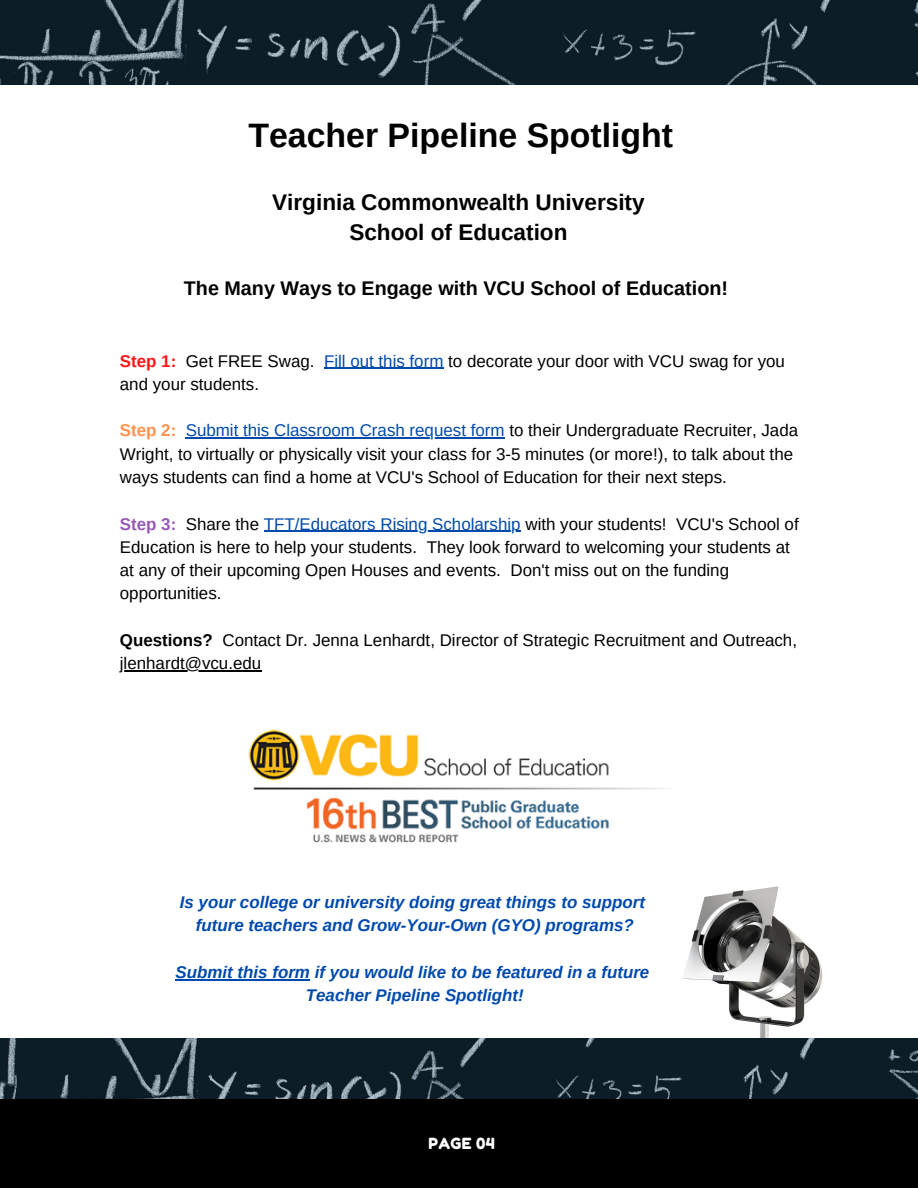
<style>
.page{position:relative;width:918px;height:1188px;background:#fff}
.page>*{position:absolute;margin:0;border:0;box-sizing:border-box;transform-origin:0 0}
.t1{font:700 33.9px "Arimo";color:#000}
.t2{font:700 22.5px/30.8px "Arimo";color:#000;text-align:center}
.t3{font:700 19.8px "Arimo";color:#000}
.t4{font:16.95px/23.2px "Arimo";color:#000}
.t5{font:italic 700 16.95px/23.2px "Arimo";color:#004aad;text-align:center}
.t6{font:15.3px "Fredoka One";letter-spacing:.02em;color:#fff}
.s1{font-weight:700;color:#ff1616}
.s2{color:#004aad}
.s3{font-weight:700;color:#ff914d}
.s4{font-weight:700;color:#975ab6}
.s5{font-weight:700}
</style>
<div class="page">
<img style="left:683px;top:886px;width:140px;height:152px">
<img style="left:0;top:1038px;width:918px;height:61px">
<div style="left:0;top:1099px;width:918px;height:89px;background:#000"></div>
<img style="left:0;top:0;width:918px;height:84px">
<img style="left:248px;top:729px;width:417px;height:114px">
<hr style="left:176px;top:979px;width:134px;height:1px;background:#004aad">
<hr style="left:324px;top:368px;width:120px;height:1px;background:#004aad">
<hr style="left:186px;top:438px;width:319px;height:1px;background:#004aad">
<hr style="left:264px;top:531px;width:257px;height:1px;background:#004aad">
<hr style="left:120px;top:670px;width:141px;height:1px;background:#000">
<h1 class="t1" style="left:248px;top:117px;width:426px">Teacher Pipeline Spotlight</h1>
<h2 class="t2" style="left:272px;top:187px;width:374px">Virginia Commonwealth University<br>School of Education</h2>
<p class="t3" style="left:184px;top:278px;width:546px">The Many Ways to Engage with VCU School of Education!</p>
<p class="t4" style="left:120px;top:349px;width:667px"><span class="s1">Step 1:</span> Get FREE Swag. <span class="s2">Fill out this form</span> to decorate your door with VCU swag for you and your students.</p>
<p class="t4" style="left:120px;top:419px;width:680px"><span class="s3">Step 2:</span> <span class="s2">Submit this Classroom Crash request form</span> to their Undergraduate Recruiter, Jada<br>Wright, to virtually or physically visit your class for 3-5 minutes (or more!), to talk about the ways students can find a home at VCU's School of Education for their next steps.</p>
<p class="t4" style="left:120px;top:512px;width:680px"><span class="s4">Step 3:</span> Share the <span class="s2">TFT/Educators Rising Scholarship</span> with your students! VCU's School of Education is here to help your students. They look forward to welcoming your students at at any of their upcoming Open Houses and events. Don't miss out on the funding opportunities.</p>
<p class="t4" style="left:120px;top:629px;width:679px"><span class="s5">Questions?</span> Contact Dr. Jenna Lenhardt, Director of Strategic Recruitment and Outreach, jlenhardt@vcu.edu</p>
<p class="t5" style="left:180px;top:891px;width:467px">Is your college or university doing great things to support future teachers and Grow-Your-Own (GYO) programs?</p>
<p class="t5" style="left:176px;top:960px;width:475px">Submit this form if you would like to be featured in a future<br>Teacher Pipeline Spotlight!</p>
<p class="t6" style="left:428px;top:1134px;width:68px">PAGE 04</p>
</div>
